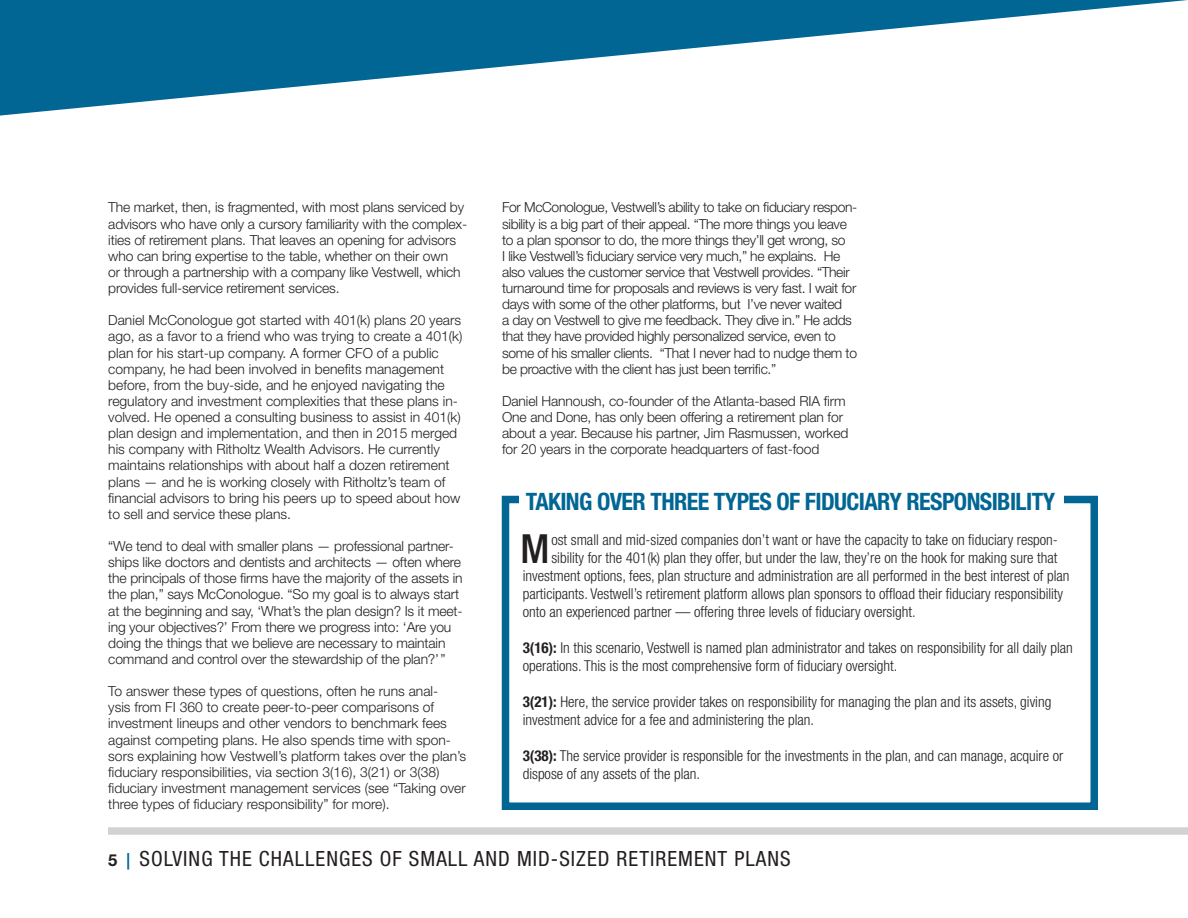
<style>
.page{position:relative;width:1188px;height:918px;background:#fff}
.page>*{position:absolute;margin:0;border:0;box-sizing:border-box;transform-origin:0 0}
.t1{font:500 condensed 40.2px "Helvetica Neue LT Std";color:#231f20}
.t2{font:700 condensed 24px "Helvetica Neue LT Std";letter-spacing:-.025em;color:#016694}
.t3{font:condensed 21px "Helvetica Neue LT Std";letter-spacing:.05em;color:#231f20}
.t4{font:300 condensed 15px/18px "Helvetica Neue LT Std";color:#231f20}
.t5{font:300 13.8px/16.2px "Helvetica Neue LT Std";letter-spacing:-.01em;color:#231f20}
.s1{font-weight:700}
.s2{font-weight:700;font-stretch:normal;font-size:16.5px}
.s3{font-weight:700;font-stretch:normal;font-size:16.5px;color:#016694}
</style>
<div class="page">
<svg style="left:0;top:0;width:1188px;height:116px"></svg>
<div style="left:502px;top:496px;width:596px;height:314px;border:8px solid #016694"></div>
<div style="left:108px;top:827px;width:1080px;height:8px;background:#d1d2d4"></div>
<div style="left:519px;top:486px;width:545px;height:32px;background:#fff"></div>
<p class="t5" style="left:108px;top:199px;width:361px">The market, then, is fragmented, with most plans serviced by advisors who have only a cursory familiarity with the complex&shy;ities of retirement plans. That leaves an opening for advisors who can bring expertise to the table, whether on their own<br>or through a partnership with a company like Vestwell, which provides full-service retirement services.</p>
<p class="t5" style="left:108px;top:312px;width:356px">Daniel McConologue got started with 401(k) plans 20 years ago, as a favor to a friend who was trying to create a 401(k) plan for his start-up company. A former CFO of a public company, he had been involved in benefits management before, from the buy-side, and he enjoyed navigating the regulatory and investment complexities that these plans in&shy;volved. He opened a consulting business to assist in 401(k) plan design and implementation, and then in 2015 merged his company with Ritholtz Wealth Advisors. He currently maintains relationships with about half a dozen retirement plans — and he is working closely with Ritholtz’s team of financial advisors to bring his peers up to speed about how to sell and service these plans.</p>
<p class="t5" style="left:108px;top:538px;width:356px">“We tend to deal with smaller plans — professional partner&shy;ships like doctors and dentists and architects — often where the principals of those firms have the majority of the assets in the plan,” says McConologue. “So my goal is to always start at the beginning and say, ‘What’s the plan design? Is it meet&shy;ing your objectives?’ From there we progress into: ‘Are you doing the things that we believe are necessary to maintain command and control over the stewardship of the plan?’”</p>
<p class="t5" style="left:108px;top:683px;width:359px">To answer these types of questions, often he runs anal-<br>ysis from FI 360 to create peer-to-peer comparisons of investment lineups and other vendors to benchmark fees against competing plans. He also spends time with spon&shy;sors explaining how Vestwell’s platform takes over the plan’s fiduciary responsibilities, via section 3(16), 3(21) or 3(38) fiduciary investment management services (see “Taking over three types of fiduciary responsibility” for more).</p>
<p class="t5" style="left:502px;top:199px;width:357px">For McConologue, Vestwell’s ability to take on fiduciary respon&shy;sibility is a big part of their appeal. “The more things you leave to a plan sponsor to do, the more things they’ll get wrong, so<br>I like Vestwell’s fiduciary service very much,” he explains. He also values the customer service that Vestwell provides. “Their turnaround time for proposals and reviews is very fast. I wait for days with some of the other platforms, but I’ve never waited<br>a day on Vestwell to give me feedback. They dive in.” He adds that they have provided highly personalized service, even to some of his smaller clients. “That I never had to nudge them to be proactive with the client has just been terrific.”</p>
<p class="t5" style="left:502px;top:393px;width:348px">Daniel Hannoush, co-founder of the Atlanta-based RIA firm One and Done, has only been offering a retirement plan for about a year. Because his partner, Jim Rasmussen, worked for 20 years in the corporate headquarters of fast-food</p>
<h2 class="t2" style="left:526px;top:487px;width:531px">TAKING OVER THREE TYPES OF FIDUCIARY RESPONSIBILITY</h2>
<h1 class="t1" style="left:520px;top:524px;width:31px">M</h1>
<p class="t4" style="left:551px;top:530px;width:508px">ost small and mid-sized companies don’t want or have the capacity to take on fiduciary respon-</p>
<p class="t4" style="left:551px;top:548px;width:508px">sibility for the 401(k) plan they offer, but under the law, they’re on the hook for making sure that</p>
<p class="t4" style="left:523px;top:566px;width:548px">investment options, fees, plan structure and administration are all performed in the best interest of plan</p>
<p class="t4" style="left:523px;top:584px;width:542px">participants. Vestwell’s retirement platform allows plan sponsors to offload their fiduciary responsibility</p>
<p class="t4" style="left:523px;top:602px;width:395px">onto an experienced partner — offering three levels of fiduciary oversight.</p>
<p class="t4" style="left:523px;top:638px;width:552px"><span class="s1">3(16):</span> In this scenario, Vestwell is named plan administrator and takes on responsibility for all daily plan operations. This is the most comprehensive form of fiduciary oversight.</p>
<p class="t4" style="left:523px;top:692px;width:530px"><span class="s1">3(21):</span> Here, the service provider takes on responsibility for managing the plan and its assets, giving investment advice for a fee and administering the plan.</p>
<p class="t4" style="left:523px;top:746px;width:542px"><span class="s1">3(38):</span> The service provider is responsible for the investments in the plan, and can manage, acquire or dispose of any assets of the plan.</p>
<h3 class="t3" style="left:108px;top:847px;width:684px"><span class="s2">5</span> <span class="s3">|</span> SOLVING THE CHALLENGES OF SMALL AND MID-SIZED RETIREMENT PLANS</h3>
</div>
